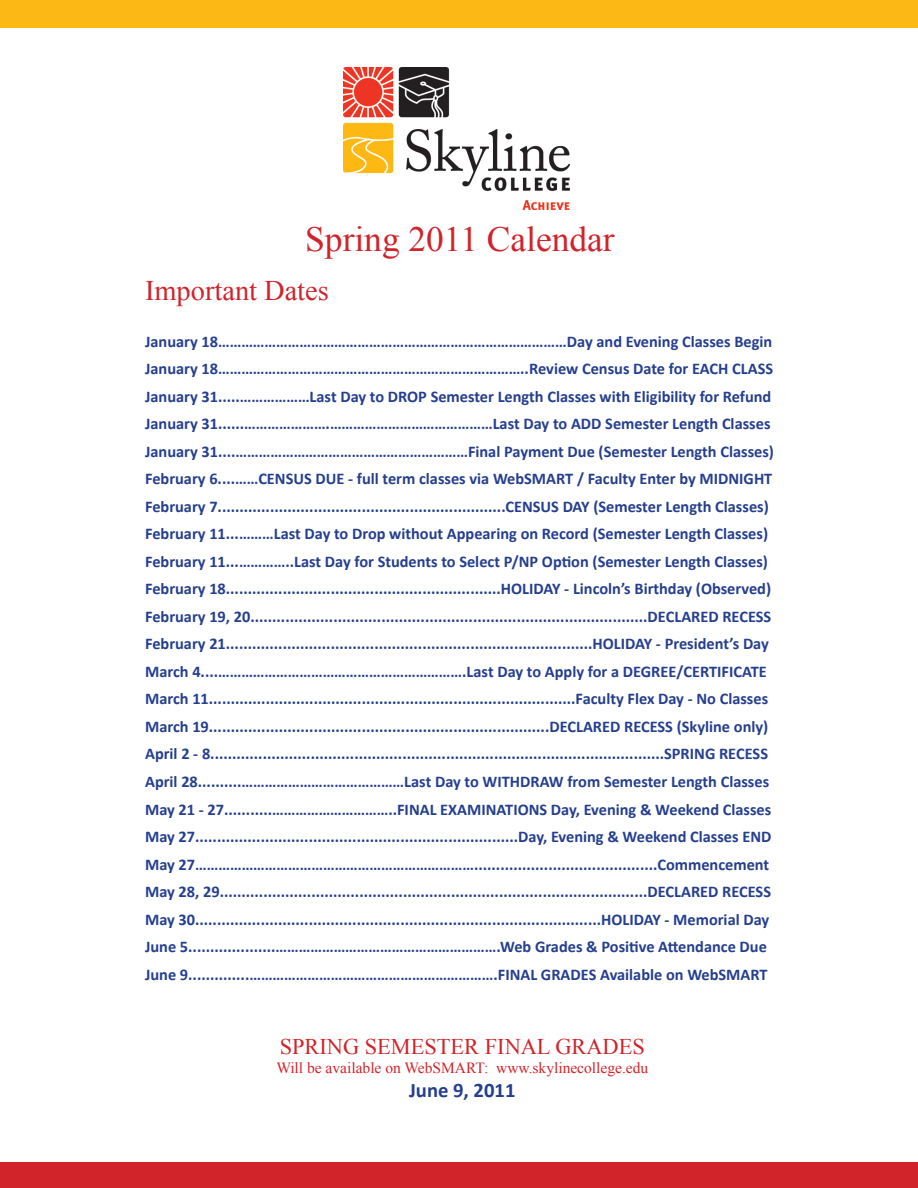
<style>
.page{position:relative;width:918px;height:1188px;background:#fff}
.page>*{position:absolute;margin:0;border:0;box-sizing:border-box;transform-origin:0 0}
.t1{font:35.4px "Times New Roman";color:#d1232a}
.t2{font:28.35px "Times New Roman";color:#d1232a}
.t3{font:22.35px "Times New Roman";color:#d1232a}
.t4{font:700 20.7px "Calibri";color:#253f8e}
.t5{font:700 16.35px "Calibri";color:#253f8e}
.t6{font:15.45px "Times New Roman";color:#d1232a}
</style>
<div class="page">
<div style="left:0;top:0;width:918px;height:27px;background:#fcb814"></div>
<div style="left:0;top:1162px;width:918px;height:26px;background:#d1232a"></div>
<img style="left:344px;top:67px;width:226px;height:143px">
<p class="t1" style="left:305px;top:216px;width:311px">Spring 2011 Calendar</p>
<p class="t2" style="left:145px;top:272px;width:185px">Important Dates</p>
<p class="t5" style="left:145px;top:331px;width:629px">January 18………………………………………………………………………………Day and Evening Classes Begin</p>
<p class="t5" style="left:145px;top:358px;width:630px">January 18……………………………………………………………………..Review Census Date for EACH CLASS</p>
<p class="t5" style="left:145px;top:386px;width:628px">January 31.....………………Last Day to DROP Semester Length Classes with Eligibility for Refund</p>
<p class="t5" style="left:145px;top:413px;width:627px">January 31......………………….……………………………………Last Day to ADD Semester Length Classes</p>
<p class="t5" style="left:145px;top:441px;width:630px">January 31....……………………………………………………Final Payment Due (Semester Length Classes)</p>
<p class="t5" style="left:145px;top:468px;width:629px">February 6....……CENSUS DUE - full term classes via WebSMART / Faculty Enter by MIDNIGHT</p>
<p class="t5" style="left:145px;top:496px;width:625px">February 7..................................................................CENSUS DAY (Semester Length Classes)</p>
<p class="t5" style="left:145px;top:523px;width:625px">February 11...………Last Day to Drop without Appearing on Record (Semester Length Classes)</p>
<p class="t5" style="left:145px;top:551px;width:624px">February 11...…………..Last Day for Students to Select P/NP Option (Semester Length Classes)</p>
<p class="t5" style="left:145px;top:578px;width:628px">February 18...............................................................HOLIDAY - Lincoln’s Birthday (Observed)</p>
<p class="t5" style="left:145px;top:606px;width:628px">February 19, 20...........................................................................................DECLARED RECESS</p>
<p class="t5" style="left:145px;top:633px;width:625px">February 21....................................................................................HOLIDAY - President’s Day</p>
<p class="t5" style="left:145px;top:661px;width:623px">March 4....……………………………………………………….Last Day to Apply for a DEGREE/CERTIFICATE</p>
<p class="t5" style="left:145px;top:689px;width:625px">March 11....................................................................................Faculty Flex Day - No Classes</p>
<p class="t5" style="left:145px;top:716px;width:625px">March 19..............................................................................DECLARED RECESS (Skyline only)</p>
<p class="t5" style="left:145px;top:744px;width:624px">April 2 - 8........................................................................................................SPRING RECESS</p>
<p class="t5" style="left:145px;top:771px;width:626px">April 28..........……………………………………Last Day to WITHDRAW from Semester Length Classes</p>
<p class="t5" style="left:145px;top:799px;width:628px">May 21 - 27...........…………………………..FINAL EXAMINATIONS Day, Evening &amp; Weekend Classes</p>
<p class="t5" style="left:145px;top:826px;width:628px">May 27..........................................................................Day, Evening &amp; Weekend Classes END</p>
<p class="t5" style="left:145px;top:854px;width:626px">May 27………………………………………………………………..........................................Commencement</p>
<p class="t5" style="left:145px;top:881px;width:627px">May 28, 29..................................................................................................DECLARED RECESS</p>
<p class="t5" style="left:145px;top:909px;width:626px">May 30.............................................................................................HOLIDAY - Memorial Day</p>
<p class="t5" style="left:145px;top:936px;width:623px">June 5....................………………………………………………….Web Grades &amp; Positive Attendance Due</p>
<p class="t5" style="left:145px;top:964px;width:624px">June 9..............……………………………………………………….FINAL GRADES Available on WebSMART</p>
<p class="t3" style="left:280px;top:1032px;width:367px">SPRING SEMESTER FINAL GRADES</p>
<p class="t6" style="left:276px;top:1057px;width:373px">Will be available on WebSMART: www.skylinecollege.edu</p>
<p class="t4" style="left:409px;top:1077px;width:108px">June 9, 2011</p>
</div>
